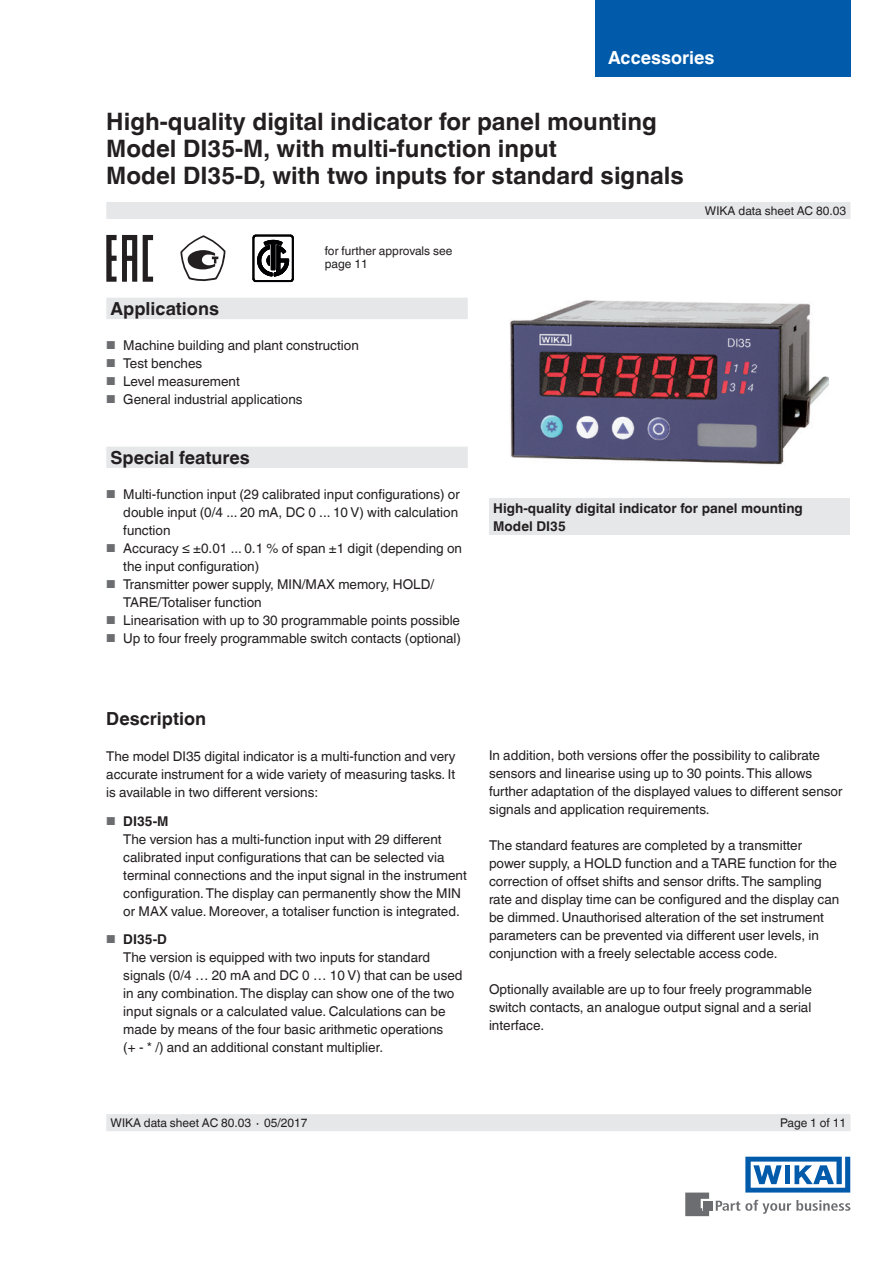
<style>
.page{position:relative;width:893px;height:1263px;background:#fff}
.page>*{position:absolute;margin:0;border:0;box-sizing:border-box;transform-origin:0 0}
.t1{font:700 24px/27px "Helvetica World";color:#231f20}
.t2{font:700 18px "Helvetica World";color:#231f20}
.t3{font:700 18px "Helvetica World";color:#fff}
.t4{font:13.5px/18px "Helvetica World";color:#231f20}
.t5{font:700 13.5px/18px "Helvetica World";color:#231f20}
.t6{font:12px/13.5px "Helvetica World";color:#231f20}
.s1{font-size:11.55px;color:#6c6d70}
.s2{font-weight:700}
</style>
<div class="page">
<svg style="left:716px;top:1200px;width:134px;height:14px"></svg>
<div style="left:703px;top:1201px;width:9px;height:9px;background:#6c6d70"></div>
<svg style="left:685px;top:1192px;width:24px;height:24px"></svg>
<svg style="left:745px;top:1157px;width:105px;height:35px"></svg>
<div style="left:595px;top:0;width:255px;height:77px;background:#015aaa"></div>
<div style="left:106px;top:202px;width:744px;height:17px;background:#e6e7e9"></div>
<div style="left:106px;top:1114px;width:744px;height:17px;background:#e6e7e9"></div>
<div style="left:489px;top:499px;width:361px;height:36px;background:#e6e7e9"></div>
<img style="left:510px;top:300px;width:319px;height:165px">
<svg style="left:106px;top:298px;width:362px;height:170px"></svg>
<svg style="left:253px;top:235px;width:40px;height:47px"></svg>
<svg style="left:143px;top:235px;width:10px;height:47px"></svg>
<svg style="left:106px;top:235px;width:31px;height:47px"></svg>
<svg style="left:180px;top:235px;width:45px;height:47px"></svg>
<h2 class="t3" style="left:608px;top:47px;width:108px">Accessories</h2>
<h1 class="t1" style="left:106px;top:108px;width:579px">High-quality digital indicator for panel mounting<br>Model DI35-M, with multi-function input<br>Model DI35-D, with two inputs for standard signals</h1>
<p class="t6" style="left:325px;top:244px;width:129px">for further approvals see page 11</p>
<h2 class="t2" style="left:111px;top:298px;width:110px">Applications</h2>
<p class="t4" style="left:106px;top:336px;width:254px"><span class="s1">■</span> Machine building and plant construction</p>
<p class="t4" style="left:106px;top:354px;width:97px"><span class="s1">■</span> Test benches</p>
<p class="t4" style="left:106px;top:372px;width:135px"><span class="s1">■</span> Level measurement</p>
<p class="t4" style="left:106px;top:390px;width:198px"><span class="s1">■</span> General industrial applications</p>
<p class="t6" style="left:705px;top:204px;width:143px">WIKA data sheet AC 80.03</p>
<h2 class="t2" style="left:111px;top:447px;width:141px">Special features</h2>
<p class="t4" style="left:123px;top:485px;width:338px;text-indent:-17px"><span class="s1">■</span> Multi-function input (29 calibrated input configurations) or double input (0/4 ... 20 mA, DC 0 ... 10 V) with calculation function</p>
<p class="t4" style="left:123px;top:539px;width:340px;text-indent:-17px"><span class="s1">■</span> Accuracy ≤ ±0.01 ... 0.1 % of span ±1 digit (depending on the input configuration)</p>
<p class="t4" style="left:123px;top:575px;width:312px;text-indent:-17px"><span class="s1">■</span> Transmitter power supply, MIN/MAX memory, HOLD/<br>TARE/Totaliser function</p>
<p class="t4" style="left:106px;top:611px;width:355px"><span class="s1">■</span> Linearisation with up to 30 programmable points possible</p>
<p class="t4" style="left:106px;top:629px;width:356px"><span class="s1">■</span> Up to four freely programmable switch contacts (optional)</p>
<p class="t5" style="left:493px;top:499px;width:311px">High-quality digital indicator for panel mounting<br>Model DI35</p>
<h2 class="t2" style="left:106px;top:708px;width:101px">Description</h2>
<p class="t4" style="left:106px;top:747px;width:351px;text-align:justify">The model DI35 digital indicator is a multi-function and very accurate instrument for a wide variety of measuring tasks. It is available in two different versions:</p>
<p class="t4" style="left:123px;top:812px;width:345px;text-indent:-17px"><span class="s1">■</span> <span class="s2">DI35-M<br></span>The version has a multi-function input with 29 different calibrated input configurations that can be selected via terminal connections and the input signal in the instrument configuration. The display can permanently show the MIN or MAX value. Moreover, a totaliser function is integrated.</p>
<p class="t4" style="left:123px;top:930px;width:341px;text-indent:-17px"><span class="s1">■</span> <span class="s2">DI35-D<br></span>The version is equipped with two inputs for standard signals (0/4 … 20 mA and DC 0 … 10 V) that can be used in any combination. The display can show one of the two input signals or a calculated value. Calculations can be made by means of the four basic arithmetic operations<br>(+ - * /) and an additional constant multiplier.</p>
<p class="t4" style="left:489px;top:746px;width:355px">In addition, both versions offer the possibility to calibrate sensors and linearise using up to 30 points. This allows further adaptation of the displayed values to different sensor signals and application requirements.</p>
<p class="t4" style="left:489px;top:836px;width:352px">The standard features are completed by a transmitter power supply, a HOLD function and a TARE function for the correction of offset shifts and sensor drifts. The sampling rate and display time can be configured and the display can be dimmed. Unauthorised alteration of the set instrument parameters can be prevented via different user levels, in conjunction with a freely selectable access code.</p>
<p class="t4" style="left:489px;top:980px;width:324px;text-align:justify">Optionally available are up to four freely programmable switch contacts, an analogue output signal and a serial interface.</p>
<p class="t6" style="left:111px;top:1116px;width:198px">WIKA data sheet AC 80.03 ∙ 05/2017</p>
<p class="t6" style="left:780px;top:1116px;width:68px">Page 1 of 11</p>
</div>
